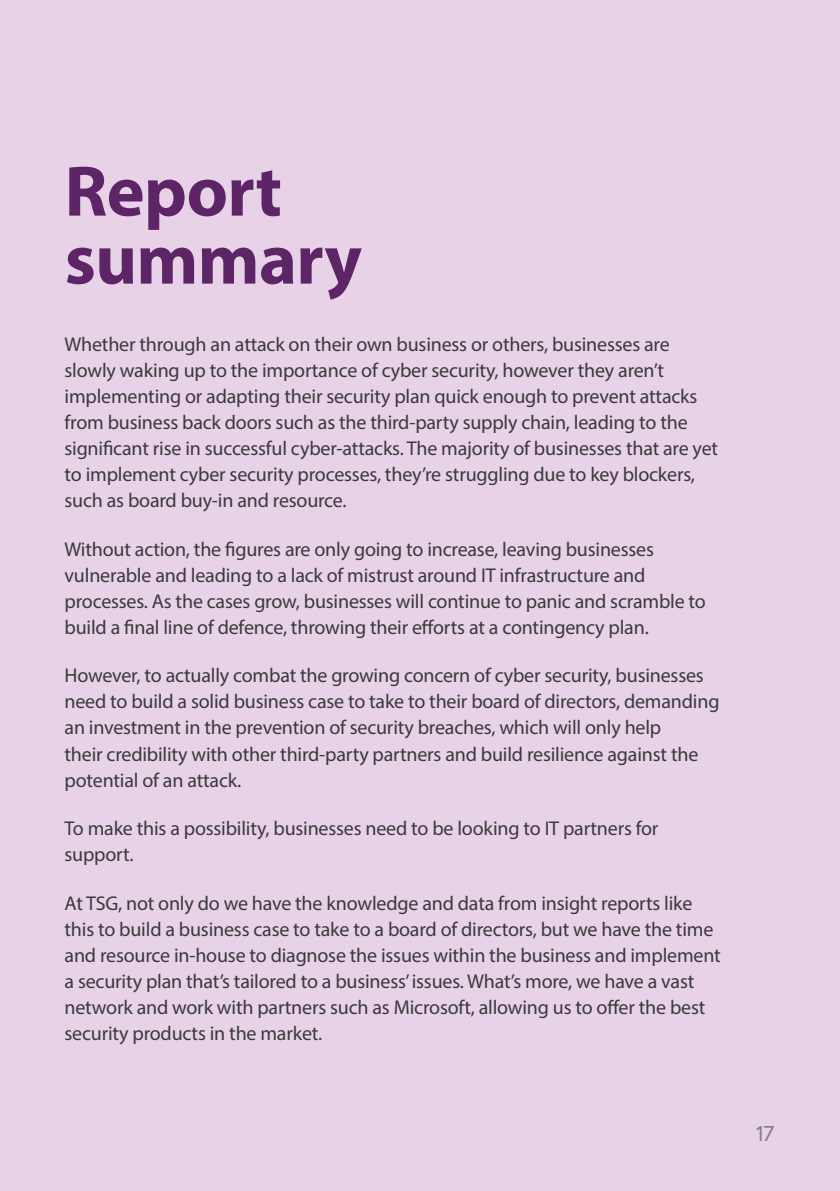
<style>
.page{position:relative;width:840px;height:1191px;background:#fff}
.page>*{position:absolute;margin:0;border:0;box-sizing:border-box;transform-origin:0 0}
.t1{font:700 72px/68px "Myriad Pro";letter-spacing:-.01em;color:#5d2466}
.t2{font:20px/26px "Myriad Pro";letter-spacing:-.01em;color:#3a3a3a}
.t3{font:20px "Sailec";color:#808080}
</style>
<div class="page">
<div style="left:0;top:0;width:839px;height:1191px;background:#e8d2e8"></div>
<h1 class="t1" style="left:64px;top:155px;width:299px">Report summary</h1>
<p class="t2" style="left:64px;top:331px;width:654px">Whether through an attack on their own business or others, businesses are slowly waking up to the importance of cyber security, however they aren’t implementing or adapting their security plan quick enough to prevent attacks from business back doors such as the third-party supply chain, leading to the significant rise in successful cyber-attacks. The majority of businesses that are yet to implement cyber security processes, they’re struggling due to key blockers, such as board buy-in and resource.</p>
<p class="t2" style="left:64px;top:536px;width:642px">Without action, the figures are only going to increase, leaving businesses vulnerable and leading to a lack of mistrust around IT infrastructure and processes. As the cases grow, businesses will continue to panic and scramble to build a final line of defence, throwing their efforts at a contingency plan.</p>
<p class="t2" style="left:64px;top:662px;width:656px">However, to actually combat the growing concern of cyber security, businesses need to build a solid business case to take to their board of directors, demanding an investment in the prevention of security breaches, which will only help<br>their credibility with other third-party partners and build resilience against the potential of an attack.</p>
<p class="t2" style="left:64px;top:815px;width:595px">To make this a possibility, businesses need to be looking to IT partners for support.</p>
<p class="t2" style="left:64px;top:890px;width:657px">At TSG, not only do we have the knowledge and data from insight reports like this to build a business case to take to a board of directors, but we have the time and resource in-house to diagnose the issues within the business and implement a security plan that’s tailored to a business’ issues. What’s more, we have a vast network and work with partners such as Microsoft, allowing us to offer the best security products in the market.</p>
<p class="t3" style="left:755px;top:1120px;width:20px">17</p>
</div>
